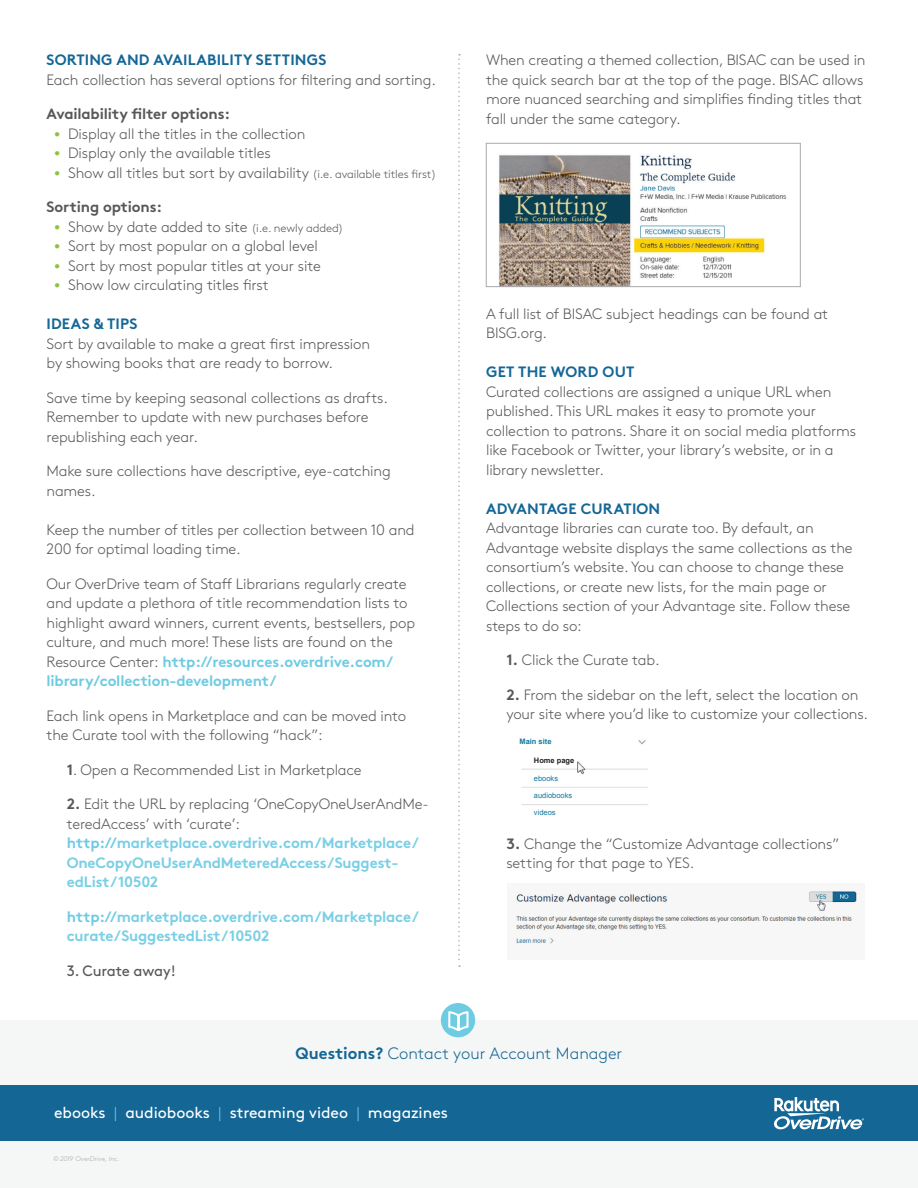
<style>
.page{position:relative;width:918px;height:1188px;background:#fff}
.page>*{position:absolute;margin:0;border:0;box-sizing:border-box;transform-origin:0 0}
.t1{font:300 16.5px "Brown Std";color:#146695}
.t2{font:15.75px "Brown Std";color:#fff}
.t3{font:300 15px/19.5px "Brown Std";letter-spacing:-.01em;color:#57585a}
.t4{font:700 15px/19.5px "Brown Std";letter-spacing:-.01em;color:#79cfe5}
.t5{font:700 15px "Brown Std";letter-spacing:.01em;color:#146695}
.t6{font:700 15px "Brown Std";letter-spacing:-.01em;color:#57585a}
.t7{font:15px "Brown Std";letter-spacing:-.01em;color:#57585a}
.t8{font:7.5px "Arial";color:#1579a0}
.t9{font:700 7.5px "Arial";color:#1579a0}
.t10{font:700 7.5px "Arial";color:#231f20}
.t11{font:italic 300 6.75px "Brown Std";color:#a8a9ad}
.s1{font-size:12px;color:#8cc43e}
.s2{font-size:11.7px}
.s3{font-weight:700;color:#6ecbe2}
.s4{font-weight:700}
.s5{color:#57585a}
.s6{font-weight:300;color:#57585a}
.s7{color:#6ecbe2}
.s8{font-weight:300;color:#6ecbe2}
</style>
<div class="page">
<div style="left:0;top:1020px;width:918px;height:168px;background:#f5f7f7"></div>
<div style="left:441px;top:1003px;width:34px;height:34px;background:#6ecbe2;border-radius:50%"></div>
<svg style="left:448px;top:1011px;width:21px;height:20px"></svg>
<div style="left:0;top:1085px;width:918px;height:56px;background:#146695"></div>
<svg style="left:458px;top:54px;width:2px;height:913px"></svg>
<img style="left:499px;top:155px;width:288px;height:130px">
<div style="left:486px;top:143px;width:314px;height:144px;border:1px solid #a8a9ad"></div>
<img style="left:521px;top:740px;width:127px;height:65px">
<img style="left:516px;top:890px;width:342px;height:55px">
<svg style="left:774px;top:1097px;width:90px;height:32px"></svg>
<div style="left:532px;top:773px;width:35px;height:9px;background:#fff"></div>
<div style="left:518px;top:737px;width:41px;height:11px;background:#fff"></div>
<div style="left:532px;top:791px;width:44px;height:9px;background:#fff"></div>
<div style="left:532px;top:756px;width:44px;height:11px;background:#fff"></div>
<p class="t5" style="left:47px;top:51px;width:281px">SORTING AND AVAILABILITY SETTINGS</p>
<p class="t3" style="left:46px;top:70px;width:391px">Each collection has several options for filtering and sorting.</p>
<p class="t6" style="left:46px;top:105px;width:185px">Availability filter options:</p>
<p class="t3" style="left:54px;top:124px;width:253px"><span class="s1">•</span> Display all the titles in the collection</p>
<p class="t3" style="left:54px;top:144px;width:218px"><span class="s1">•</span> Display only the available titles</p>
<p class="t3" style="left:54px;top:163px;width:384px"><span class="s1">•</span> Show all titles but sort by availability <span class="s2">(i.e. available titles first)</span></p>
<p class="t6" style="left:46px;top:198px;width:117px">Sorting options:</p>
<p class="t3" style="left:54px;top:217px;width:291px"><span class="s1">•</span> Show by date added to site <span class="s2">(i.e. newly added)</span></p>
<p class="t3" style="left:54px;top:237px;width:265px"><span class="s1">•</span> Sort by most popular on a global level</p>
<p class="t3" style="left:54px;top:256px;width:268px"><span class="s1">•</span> Sort by most popular titles at your site</p>
<p class="t3" style="left:54px;top:276px;width:216px"><span class="s1">•</span> Show low circulating titles first</p>
<p class="t5" style="left:47px;top:315px;width:93px">IDEAS &amp; TIPS</p>
<p class="t3" style="left:46px;top:334px;width:325px">Sort by available to make a great first impression by showing books that are ready to borrow.</p>
<p class="t3" style="left:46px;top:388px;width:343px">Save time by keeping seasonal collections as drafts.<br>Remember to update with new purchases before republishing each year.</p>
<p class="t3" style="left:46px;top:462px;width:346px">Make sure collections have descriptive, eye-catching names.</p>
<p class="t3" style="left:46px;top:520px;width:370px">Keep the number of titles per collection between 10 and<br>200 for optimal loading time.</p>
<p class="t3" style="left:46px;top:574px;width:370px">Our OverDrive team of Staff Librarians regularly create and update a plethora of title recommendation lists to highlight award winners, current events, bestsellers, pop culture, and much more! These lists are found on the Resource Center: <span class="s3">http://resources.overdrive.com/ library/collection-development/</span></p>
<p class="t3" style="left:46px;top:706px;width:361px">Each link opens in Marketplace and can be moved into the Curate tool with the following “hack”:</p>
<p class="t3" style="left:67px;top:760px;width:297px"><span class="s4">1</span>. Open a Recommended List in Marketplace</p>
<p class="t4" style="left:67px;top:794px;width:364px"><span class="s5">2.</span> <span class="s6">Edit the URL by replacing ‘OneCopyOneUserAndMe&shy;teredAccess’ with ‘curate’: </span><span class="s7">http://</span>marketplace.overdrive.com/Marketplace/ OneCopyOneUserAndMeteredAccess/Suggest&shy;edList/10502</p>
<p class="t4" style="left:67px;top:907px;width:354px"><span class="s7">http://</span>marketplace.overdrive.com/Marketplace/ curate/SuggestedList/10502</p>
<p class="t7" style="left:67px;top:962px;width:111px">3. Curate away!</p>
<p class="t3" style="left:486px;top:51px;width:381px">When creating a themed collection, BISAC can be used in the quick search bar at the top of the page. BISAC allows more nuanced searching and simplifies finding titles that fall under the same category.</p>
<p class="t3" style="left:486px;top:304px;width:344px">A full list of BISAC subject headings can be found at<br>BISG.org.</p>
<p class="t5" style="left:486px;top:363px;width:150px">GET THE WORD OUT</p>
<p class="t3" style="left:486px;top:382px;width:372px">Curated collections are assigned a unique URL when published. This URL makes it easy to promote your collection to patrons. Share it on social media platforms like Facebook or Twitter, your library’s website, or in a library newsletter.</p>
<p class="t5" style="left:486px;top:499px;width:176px">ADVANTAGE CURATION</p>
<p class="t3" style="left:486px;top:519px;width:368px">Advantage libraries can curate too. By default, an Advantage website displays the same collections as the consortium’s website. You can choose to change these collections, or create new lists, for the main page or Collections section of your Advantage site. Follow these steps to do so:</p>
<p class="t3" style="left:506px;top:651px;width:155px"><span class="s4">1.</span> Click the Curate tab.</p>
<p class="t3" style="left:506px;top:685px;width:363px"><span class="s4">2.</span> From the sidebar on the left, select the location on your site where you’d like to customize your collections.</p>
<p class="t9" style="left:519px;top:737px;width:34px">Main site</p>
<p class="t10" style="left:534px;top:755px;width:42px">Home page</p>
<p class="t8" style="left:534px;top:773px;width:26px">ebooks</p>
<p class="t8" style="left:534px;top:791px;width:40px">audiobooks</p>
<p class="t8" style="left:534px;top:808px;width:23px">videos</p>
<p class="t3" style="left:506px;top:834px;width:334px"><span class="s4">3.</span> Change the “Customize Advantage collections” setting for that page to YES.</p>
<p class="t1" style="left:296px;top:1044px;width:328px"><span class="s4">Questions?</span> Contact your Account Manager</p>
<p class="t2" style="left:54px;top:1104px;width:396px">ebooks <span class="s8">|</span> audiobooks <span class="s8">|</span> streaming video <span class="s8">|</span> magazines</p>
<p class="t11" style="left:53px;top:1155px;width:68px">© 2019 OverDrive, Inc.</p>
</div>
